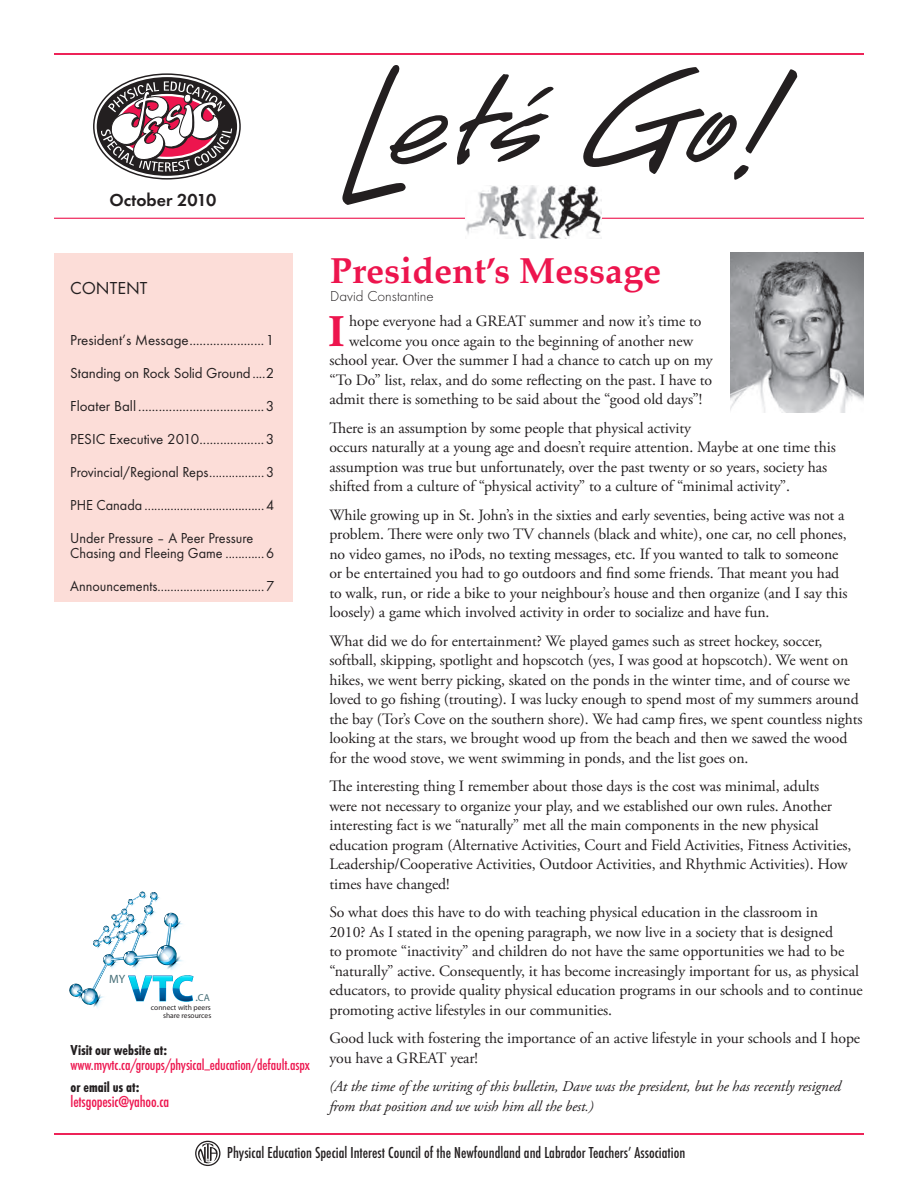
<style>
.page{position:relative;width:918px;height:1188px;background:#fff}
.page>*{position:absolute;margin:0;border:0;box-sizing:border-box;transform-origin:0 0}
.t1{font:700 45.15px "Adobe Garamond Pro";color:#ed154e}
.t2{font:700 36px "Palatino";color:#ed154e}
.t3{font:700 18px "Function";color:#231f20}
.t4{font:18px "Function";color:#231f20}
.t5{font:16.5px "Function Cond";color:#231f20}
.t6{font:16.5px "Function Cond";letter-spacing:-.01em;color:#ed154e}
.t7{font:15.75px/19.5px "Adobe Garamond Pro";letter-spacing:-.005em;color:#231f20}
.t8{font:15.75px "Function Cond";letter-spacing:-.01em;color:#ed154e}
.t9{font:15px/15px "Function";color:#231f20;scale:.95 1}
.t10{font:15px "Function";color:#231f20}
.t11{font:italic 15px/19.5px "Adobe Garamond Pro";letter-spacing:-.005em;color:#231f20}
.t12{font:700 15px "Function Cond";color:#231f20}
.t13{font:300 15px "Function LH";color:#231f20}
.t14{font:12px "Myriad Pro";color:#446c75}
.t15{font:10.05px "Myriad Pro";color:#446c75}
.t16{font:7.5px/8.2px "Myriad Pro";color:#231f20;text-align:right}
.s1{font-size:12px}
</style>
<div class="page">
<hr style="left:54px;top:53px;width:810px;height:2px;background:#ed154e">
<hr style="left:54px;top:1133px;width:810px;height:2px;background:#ed154e">
<svg style="left:195px;top:1141px;width:25px;height:25px"></svg>
<svg style="left:342px;top:65px;width:455px;height:140px"></svg>
<svg style="left:93px;top:73px;width:148px;height:107px"></svg>
<hr style="left:54px;top:218px;width:810px;height:1px;background:#ed154e">
<img style="left:466px;top:185px;width:135px;height:53px">
<div style="left:54px;top:253px;width:238px;height:349px;background:#fcddd8"></div>
<img style="left:730px;top:252px;width:134px;height:160px">
<svg style="left:69px;top:891px;width:125px;height:117px"></svg>
<div style="left:130px;top:1005px;width:74px;height:18px;background:#fff"></div>
<p class="t3" style="left:110px;top:189px;width:108px">October 2010</p>
<h2 class="t2" style="left:330px;top:240px;width:332px">President’s Message</h2>
<p class="t13" style="left:330px;top:288px;width:105px">David Constantine</p>
<p class="t4" style="left:70px;top:277px;width:79px">CONTENT</p>
<p class="t10" style="left:70px;top:331px;width:206px">President’s Message......................1</p>
<p class="t10" style="left:70px;top:364px;width:206px">Standing on Rock Solid Ground....2</p>
<p class="t10" style="left:70px;top:397px;width:206px">Floater Ball .....................................3</p>
<p class="t10" style="left:70px;top:430px;width:205px">PESIC Executive 2010...................3</p>
<p class="t9" style="left:70px;top:464px;width:216px">Provincial/Regional Reps................. 3</p>
<p class="t9" style="left:70px;top:497px;width:216px">PHE Canada ..................................... 4</p>
<p class="t9" style="left:70px;top:530px;width:216px">Under Pressure – A Peer Pressure<br>Chasing and Fleeing Game ............ 6</p>
<p class="t9" style="left:70px;top:578px;width:216px">Announcements................................. 7</p>
<h1 class="t1" style="left:328px;top:305px;width:18px">I</h1>
<p class="t7" style="left:349px;top:312px;width:354px">hope everyone had a GREAT summer and now it’s time to</p>
<p class="t7" style="left:349px;top:332px;width:345px">welcome you once again to the beginning of another new</p>
<p class="t7" style="left:329px;top:351px;width:385px">school year. Over the summer I had a chance to catch up on my</p>
<p class="t7" style="left:329px;top:371px;width:384px">“To Do” list, relax, and do some reflecting on the past. I have to</p>
<p class="t7" style="left:329px;top:390px;width:374px">admit there is something to be said about the “good old days”!</p>
<p class="t7" style="left:329px;top:419px;width:508px">There is an assumption by some people that physical activity<br>occurs naturally at a young age and doesn’t require attention. Maybe at one time this assumption was true but unfortunately, over the past twenty or so years, society has shifted from a culture of “physical activity” to a culture of “minimal activity”.</p>
<p class="t7" style="left:329px;top:506px;width:520px">While growing up in St. John’s in the sixties and early seventies, being active was not a problem. There were only two TV channels (black and white), one car, no cell phones, no video games, no iPods, no texting messages, etc. If you wanted to talk to someone or be entertained you had to go outdoors and find some friends. That meant you had to walk, run, or ride a bike to your neighbour’s house and then organize (and I say this loosely) a game which involved activity in order to socialize and have fun.</p>
<p class="t7" style="left:329px;top:632px;width:535px">What did we do for entertainment? We played games such as street hockey, soccer, softball, skipping, spotlight and hopscotch (yes, I was good at hopscotch). We went on hikes, we went berry picking, skated on the ponds in the winter time, and of course we loved to go fishing (trouting). I was lucky enough to spend most of my summers around the bay (Tor’s Cove on the southern shore). We had camp fires, we spent countless nights looking at the stars, we brought wood up from the beach and then we sawed the wood for the wood stove, we went swimming in ponds, and the list goes on.</p>
<p class="t7" style="left:329px;top:777px;width:524px">The interesting thing I remember about those days is the cost was minimal, adults<br>were not necessary to organize your play, and we established our own rules. Another interesting fact is we “naturally” met all the main components in the new physical education program (Alternative Activities, Court and Field Activities, Fitness Activities, Leadership/Cooperative Activities, Outdoor Activities, and Rhythmic Activities). How times have changed!</p>
<p class="t7" style="left:329px;top:903px;width:535px">So what does this have to do with teaching physical education in the classroom in<br>2010? As I stated in the opening paragraph, we now live in a society that is designed<br>to promote “inactivity” and children do not have the same opportunities we had to be “naturally” active. Consequently, it has become increasingly important for us, as physical educators, to provide quality physical education programs in our schools and to continue promoting active lifestyles in our communities.</p>
<p class="t7" style="left:329px;top:1029px;width:532px">Good luck with fostering the importance of an active lifestyle in your schools and I hope you have a GREAT year!</p>
<p class="t11" style="left:329px;top:1077px;width:513px">(At the time of the writing of this bulletin, Dave was the president, but he has recently resigned from that position and we wish him all the best.)</p>
<p class="t14" style="left:109px;top:972px;width:18px">MY</p>
<p class="t15" style="left:195px;top:992px;width:16px"><span class="s1">.</span>CA</p>
<p class="t16" style="left:151px;top:1003px;width:62px">connect with peers share resources</p>
<p class="t12" style="left:71px;top:1041px;width:98px">Visit our website at:</p>
<p class="t8" style="left:71px;top:1056px;width:241px">www.myvtc.ca/groups/physical education/default.aspx</p>
<p class="t12" style="left:71px;top:1079px;width:71px">or email us at:</p>
<p class="t6" style="left:71px;top:1093px;width:100px">letsgopesic@yahoo.ca</p>
<p class="t5" style="left:227px;top:1144px;width:460px">Physical Education Special Interest Council of the Newfoundland and Labrador Teachers’ Association</p>
</div>
